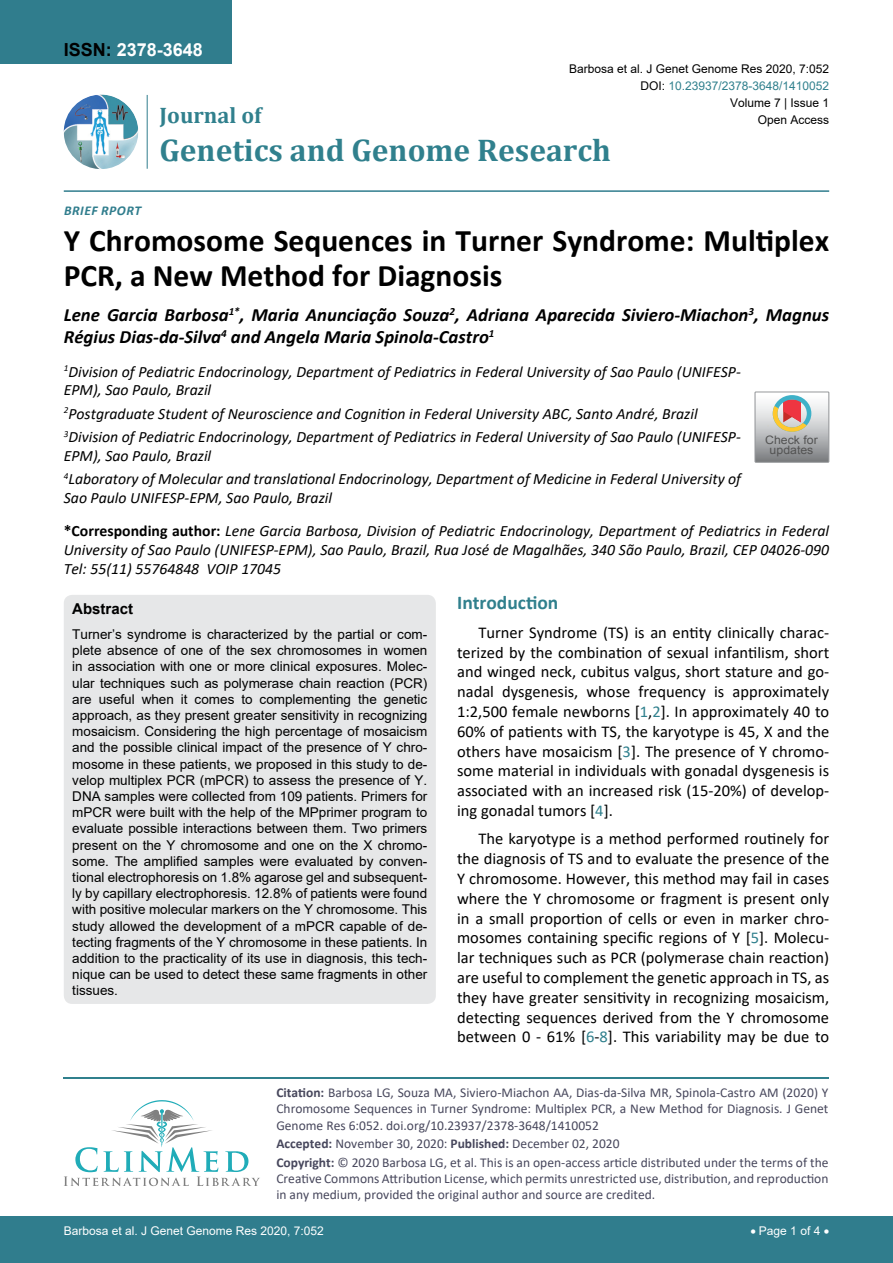
<style>
.page{position:relative;width:893px;height:1263px;background:#fff}
.page>*{position:absolute;margin:0;border:0;box-sizing:border-box;transform-origin:0 0}
.t1{font:700 31.5px/34.5px "Calibri";color:#000}
.t2{font:700 31.5px "Cambria";color:#30808d}
.t3{font:700 22.5px "Cambria";color:#30808d}
.t4{font:700 19.5px "Calibri";color:#30808d}
.t5{font:italic 700 18.75px/22.5px "Calibri";color:#000}
.t6{font:700 18px "Arial";color:#fff}
.t7{font:16.5px/19.8px "Calibri";color:#000;text-align:justify}
.t8{font:italic 15.75px/18.9px "Calibri";color:#000}
.t9{font:700 15px "Arial";color:#000}
.t10{font:13.5px/16.2px "Arial";color:#000;text-align:justify}
.t11{font:13.5px/16.2px "Calibri";color:#47475c}
.t12{font:italic 700 13.5px "Calibri";letter-spacing:.04em;color:#307d8d}
.t13{font:12px "Arial";color:#000}
.t14{font:12px "Arial";color:#fff}
.t15{font:12px "Arial";color:#30808d}
.t16{font:11.7px/10.1px "Arial";color:#535353;text-align:center;scale:1.06 1}
.s1{color:#000}
.s2{font-weight:700;font-style:normal}
.s3{color:#30808d}
.s4{font-weight:700}
</style>
<div class="page">
<hr style="left:64px;top:1077px;width:765px;height:1px;background:#30808d">
<svg style="left:64px;top:1100px;width:196px;height:86px"></svg>
<div style="left:0;top:0;width:231px;height:64px;background:#307d8d"></div>
<img style="left:64px;top:95px;width:74px;height:74px;border-radius:37px">
<hr style="left:147px;top:95px;width:1px;height:74px;background:#307d8d">
<hr style="left:64px;top:190px;width:765px;height:2px;background:#307d8d">
<div style="left:0;top:1217px;width:893px;height:46px;background:#307d8d"></div>
<svg style="left:755px;top:392px;width:74px;height:70px;background:#bdb6b3"></svg>
<div style="left:64px;top:595px;width:372px;height:409px;background:#e6e7e8;border-radius:9px"></div>
<h3 class="t6" style="left:64px;top:37px;width:141px"><span class="s1">ISSN:</span> 2378-3648</h3>
<p class="t13" style="left:569px;top:60px;width:262px">Barbosa et al. J Genet Genome Res 2020, 7:052</p>
<p class="t13" style="left:730px;top:95px;width:101px">Volume 7 | Issue 1</p>
<p class="t15" style="left:640px;top:77px;width:190px"><span class="s1">DOI:</span> 10.23937/2378-3648/1410052</p>
<h2 class="t3" style="left:160px;top:100px;width:103px">Journal of</h2>
<h1 class="t2" style="left:160px;top:128px;width:453px">Genetics and Genome Research</h1>
<p class="t13" style="left:758px;top:112px;width:73px">Open Access</p>
<p class="t12" style="left:64px;top:201px;width:79px">Brief Rpor t</p>
<h1 class="t1" style="left:64px;top:223px;width:767px">Y Chromosome Sequences in Turner Syndrome: Multiplex<br>PCR, a New Method for Diagnosis</h1>
<h3 class="t5" style="left:64px;top:303px;width:767px">Lene Garcia Barbosa<sup>1*</sup>, Maria Anunciação Souza<sup>2</sup>, Adriana Aparecida Siviero-Miachon<sup>3</sup>, Magnus<br>Régius Dias-da-Silva<sup>4</sup> and Angela Maria Spinola-Castro<sup>1</sup></h3>
<p class="t8" style="left:64px;top:361px;width:679px"><sup>1</sup>Division of Pediatric Endocrinology, Department of Pediatrics in Federal University of Sao Paulo (UNIFESP-<br>EPM), Sao Paulo, Brazil</p>
<p class="t8" style="left:64px;top:401px;width:679px;line-height:23.1px"><sup>2</sup>Postgraduate Student of Neuroscience and Cognition in Federal University ABC, Santo André, Brazil<br><sup>3</sup>Division of Pediatric Endocrinology, Department of Pediatrics in Federal University of Sao Paulo (UNIFESP-</p>
<p class="t8" style="left:64px;top:443px;width:679px;line-height:23.1px">EPM), Sao Paulo, Brazil<br><sup>4</sup>Laboratory of Molecular and translational Endocrinology, Department of Medicine in Federal University of</p>
<p class="t8" style="left:64px;top:487px;width:270px">Sao Paulo UNIFESP-EPM, Sao Paulo, Brazil</p>
<p class="t16" style="left:765px;top:435px;width:51px">Check for updates</p>
<p class="t8" style="left:64px;top:520px;width:767px;text-align:justify"><span class="s2">*Corresponding author:</span> Lene Garcia Barbosa, Division of Pediatric Endocrinology, Department of Pediatrics in Federal University of Sao Paulo (UNIFESP-EPM), Sao Paulo, Brazil, Rua José de Magalhães, 340 São Paulo, Brazil, CEP 04026-090<br>Tel: 55(11) 55764848 VOIP 17045</p>
<p class="t9" style="left:72px;top:598px;width:62px">Abstract</p>
<p class="t10" style="left:72px;top:626px;width:357px">Turner’s syndrome is characterized by the partial or com&shy;plete absence of one of the sex chromosomes in women in association with one or more clinical exposures. Molec&shy;ular techniques such as polymerase chain reaction (PCR) are useful when it comes to complementing the genetic approach, as they present greater sensitivity in recognizing mosaicism. Considering the high percentage of mosaicism and the possible clinical impact of the presence of Y chro&shy;mosome in these patients, we proposed in this study to de&shy;velop multiplex PCR (mPCR) to assess the presence of Y.<br>DNA samples were collected from 109 patients. Primers for mPCR were built with the help of the MPprimer program to evaluate possible interactions between them. Two primers present on the Y chromosome and one on the X chromo&shy;some. The amplified samples were evaluated by conven&shy;tional electrophoresis on 1.8% agarose gel and subsequent&shy;ly by capillary electrophoresis. 12.8% of patients were found with positive molecular markers on the Y chromosome. This study allowed the development of a mPCR capable of de&shy;tecting fragments of the Y chromosome in these patients. In addition to the practicality of its use in diagnosis, this tech&shy;nique can be used to detect these same fragments in other tissues.</p>
<h3 class="t4" style="left:457px;top:589px;width:103px">Introduction</h3>
<p class="t7" style="left:457px;top:622px;width:374px;text-indent:21px">Turner Syndrome (TS) is an entity clinically charac&shy;terized by the combination of sexual infantilism, short and winged neck, cubitus valgus, short stature and go&shy;nadal dysgenesis, whose frequency is approximately 1:2,500 female newborns [<span class="s3">1</span>,<span class="s3">2</span>]. In approximately 40 to 60% of patients with TS, the karyotype is 45, X and the others have mosaicism [<span class="s3">3</span>]. The presence of Y chromo&shy;some material in individuals with gonadal dysgenesis is associated with an increased risk (15-20%) of develop&shy;ing gonadal tumors [<span class="s3">4</span>].</p>
<p class="t7" style="left:457px;top:828px;width:374px;text-indent:21px">The karyotype is a method performed routinely for the diagnosis of TS and to evaluate the presence of the Y chromosome. However, this method may fail in cases where the Y chromosome or fragment is present only in a small proportion of cells or even in marker chro&shy;mosomes containing specific regions of Y [<span class="s3">5</span>]. Molecu&shy;lar techniques such as PCR (polymerase chain reaction) are useful to complement the genetic approach in TS, as they have greater sensitivity in recognizing mosaicism, detecting sequences derived from the Y chromosome between 0 - 61% [<span class="s3">6</span>-<span class="s3">8</span>]. This variability may be due to</p>
<p class="t11" style="left:276px;top:1084px;width:554px;text-align:justify"><span class="s4">Citation:</span> Barbosa LG, Souza MA, Siviero-Miachon AA, Dias-da-Silva MR, Spinola-Castro AM (2020) Y Chromosome Sequences in Turner Syndrome: Multiplex PCR, a New Method for Diagnosis. J Genet Genome Res 6:052. doi.org/10.23937/2378-3648/1410052</p>
<p class="t11" style="left:276px;top:1134px;width:554px;line-height:18.6px"><span class="s4">Accepted:</span> November 30, 2020: <span class="s4">Published:</span> December 02, 2020<br><span class="s4">Copyright:</span> © 2020 Barbosa LG, et al. This is an open-access article distributed under the terms of the</p>
<p class="t11" style="left:276px;top:1170px;width:554px">Creative Commons Attribution License, which permits unrestricted use, distribution, and reproduction in any medium, provided the original author and source are credited.</p>
<p class="t14" style="left:64px;top:1223px;width:262px">Barbosa et al. J Genet Genome Res 2020, 7:052</p>
<p class="t14" style="left:750px;top:1223px;width:80px">• Page 1 of 4 •</p>
</div>
